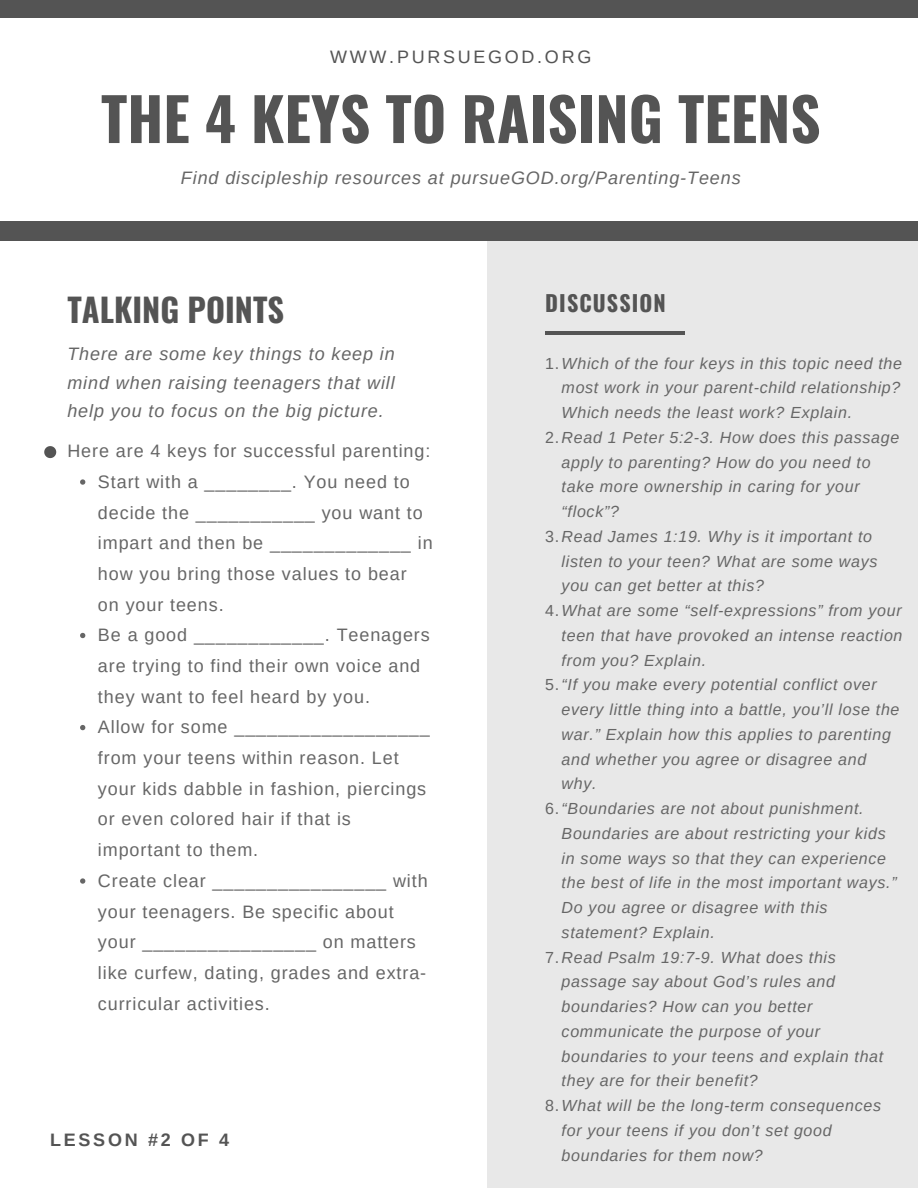
<style>
.page{position:relative;width:918px;height:1188px;background:#fff}
.page>*{position:absolute;margin:0;border:0;box-sizing:border-box;transform-origin:0 0}
.t1{font:700 59.1px "Oswald";color:#545454}
.t2{font:700 32.4px "Oswald";color:#545454}
.t3{font:700 22.05px "Oswald";letter-spacing:.05em;color:#545454}
.t4{font:18px/30.8px "Arimo";letter-spacing:.05em;color:#666}
.t5{font:italic 18px/28.5px "Arimo";letter-spacing:.05em;color:#666;text-align:justify}
.t6{font:18px "Arimo";letter-spacing:.15em;color:#545454}
.t7{font:700 18px "Arimo";letter-spacing:.15em;color:#545454}
.t8{font:italic 16.05px/24.8px "Arimo";letter-spacing:.045em;color:#666}
.s1{font-style:normal}
</style>
<div class="page">
<div style="left:0;top:0;width:918px;height:18px;background:#545454"></div>
<div style="left:488px;top:241px;width:430px;height:947px;background:#e8e8e8"></div>
<svg style="left:44px;top:446px;width:12px;height:12px"></svg>
<hr style="left:545px;top:332px;width:140px;height:3px;background:#545454">
<svg style="left:80px;top:479px;width:5px;height:6px"></svg>
<svg style="left:80px;top:633px;width:5px;height:5px"></svg>
<svg style="left:80px;top:725px;width:5px;height:5px"></svg>
<svg style="left:80px;top:878px;width:5px;height:6px"></svg>
<div style="left:0;top:222px;width:918px;height:19px;background:#545454"></div>
<p class="t6" style="left:330px;top:46px;width:263px">WWW.PURSUEGOD.ORG</p>
<p class="t1" style="left:101px;top:73px;width:721px">THE 4 KEYS TO RAISING TEENS</p>
<p class="t5" style="left:181px;top:163px;width:561px">Find discipleship resources at pursueGOD.org/Parenting-Teens</p>
<p class="t2" style="left:67px;top:285px;width:218px">TALKING POINTS</p>
<p class="t5" style="left:67px;top:340px;width:329px">There are some key things to keep in mind when raising teenagers that will help you to focus on the big picture.</p>
<p class="t4" style="left:67px;top:436px;width:364px">Here are 4 keys for successful parenting:</p>
<p class="t4" style="left:98px;top:466px;width:336px">Start with a ________. You need to decide the ___________ you want to impart and then be _____________ in how you bring those values to bear<br>on your teens.</p>
<p class="t4" style="left:98px;top:620px;width:333px">Be a good ____________. Teenagers are trying to find their own voice and they want to feel heard by you.</p>
<p class="t4" style="left:98px;top:712px;width:333px">Allow for some __________________ from your teens within reason. Let your kids dabble in fashion, piercings or even colored hair if that is important to them.</p>
<p class="t4" style="left:98px;top:865px;width:331px">Create clear ________________ with your teenagers. Be specific about your ________________ on matters like curfew, dating, grades and extra&shy;curricular activities.</p>
<p class="t7" style="left:50px;top:1130px;width:181px">LESSON #2 OF 4</p>
<p class="t3" style="left:545px;top:286px;width:122px">DISCUSSION</p>
<p class="t8" style="left:562px;top:351px;width:342px;text-align:justify;text-indent:-16px"><span class="s1">1.</span>Which of the four keys in this topic need the most work in your parent-child relationship?<br>Which needs the least work? Explain.</p>
<p class="t8" style="left:562px;top:425px;width:339px;text-indent:-16px"><span class="s1">2.</span>Read 1 Peter 5:2-3. How does this passage apply to parenting? How do you need to take more ownership in caring for your “flock”?</p>
<p class="t8" style="left:562px;top:524px;width:317px;text-indent:-16px"><span class="s1">3.</span>Read James 1:19. Why is it important to listen to your teen? What are some ways you can get better at this?</p>
<p class="t8" style="left:562px;top:598px;width:342px;text-align:justify;text-indent:-16px"><span class="s1">4.</span>What are some “self-expressions” from your teen that have provoked an intense reaction from you? Explain.</p>
<p class="t8" style="left:562px;top:672px;width:339px;text-indent:-16px"><span class="s1">5.</span>“If you make every potential conflict over every little thing into a battle, you’ll lose the war.” Explain how this applies to parenting and whether you agree or disagree and why.</p>
<p class="t8" style="left:562px;top:796px;width:337px;text-indent:-16px"><span class="s1">6.</span>“Boundaries are not about punishment.<br>Boundaries are about restricting your kids in some ways so that they can experience the best of life in the most important ways.” Do you agree or disagree with this statement? Explain.</p>
<p class="t8" style="left:562px;top:945px;width:323px;text-indent:-16px"><span class="s1">7.</span>Read Psalm 19:7-9. What does this passage say about God’s rules and boundaries? How can you better communicate the purpose of your boundaries to your teens and explain that they are for their benefit?</p>
<p class="t8" style="left:562px;top:1093px;width:321px;text-indent:-16px"><span class="s1">8.</span>What will be the long-term consequences for your teens if you don’t set good boundaries for them now?</p>
</div>
